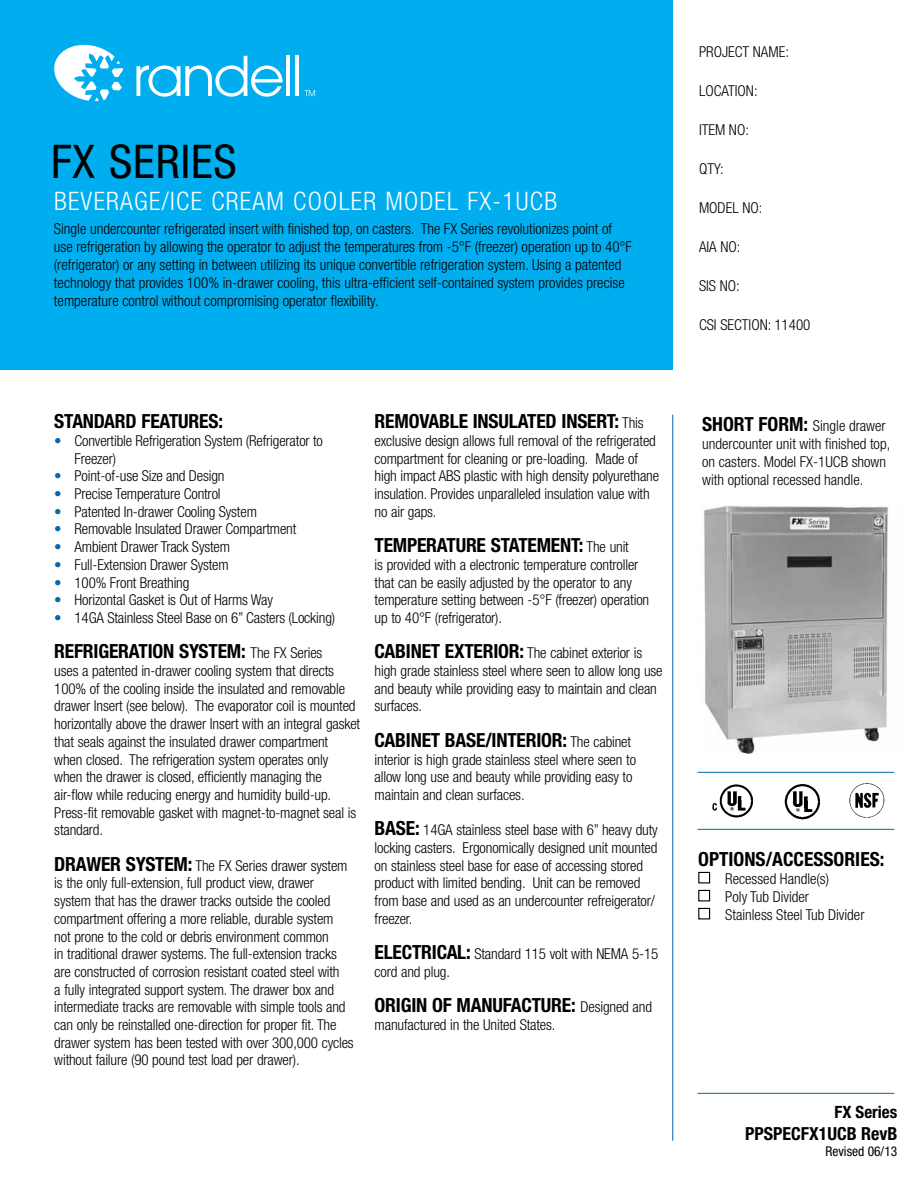
<style>
.page{position:relative;width:918px;height:1188px;background:#fff}
.page>*{position:absolute;margin:0;border:0;box-sizing:border-box;transform-origin:0 0}
.t1{font:condensed 46.5px "Helvetica Neue";letter-spacing:.02em;color:#000}
.t2{font:300 condensed 25.5px "Helvetica Neue";letter-spacing:.05em;color:#fff}
.t3{font:700 condensed 19.5px "Helvetica Neue";letter-spacing:-.01em;color:#000}
.t4{font:700 condensed 18px "Helvetica Neue";color:#000}
.t5{font:700 condensed 16.95px "Helvetica Neue";color:#000}
.t6{font:300 condensed 15px/17.7px "Helvetica Neue";letter-spacing:-.01em;color:#000}
.t7{font:condensed 13.5px "Helvetica Neue";color:#000}
.s1{color:#0069aa}
.s2{font-weight:300;font-size:15px}
.s3{font-weight:700;font-size:19.5px}
</style>
<div class="page">
<div style="left:0;top:0;width:673px;height:370px;background:#00aeef"></div>
<hr style="left:672px;top:415px;width:1px;height:726px;background:#0069aa">
<hr style="left:698px;top:1093px;width:196px;height:1px;background:#0069aa">
<svg style="left:54px;top:44px;width:69px;height:57px"></svg>
<svg style="left:136px;top:56px;width:147px;height:41px"></svg>
<hr style="left:286px;top:56px;width:4px;height:40px;background:#fff">
<hr style="left:295px;top:56px;width:4px;height:40px;background:#fff">
<svg style="left:305px;top:90px;width:10px;height:6px"></svg>
<div style="left:698px;top:872px;width:12px;height:11px;border:1px solid #000"></div>
<div style="left:698px;top:890px;width:12px;height:11px;border:1px solid #000"></div>
<div style="left:698px;top:908px;width:12px;height:11px;border:1px solid #000"></div>
<hr style="left:698px;top:829px;width:196px;height:1px;background:#0069aa">
<img style="left:849px;top:783px;width:36px;height:35px">
<img style="left:784px;top:784px;width:37px;height:36px">
<img style="left:712px;top:784px;width:41px;height:34px">
<hr style="left:698px;top:772px;width:196px;height:1px;background:#0069aa">
<img style="left:703px;top:506px;width:187px;height:248px">
<h1 class="t1" style="left:51px;top:134px;width:187px">FX SERIES</h1>
<h2 class="t2" style="left:54px;top:187px;width:505px">BEVERAGE/ICE CREAM COOLER MODEL FX-1UCB</h2>
<p class="t6" style="left:54px;top:220px;width:580px">Single undercounter refrigerated insert with finished top, on casters. The FX Series revolutionizes point of use refrigeration by allowing the operator to adjust the temperatures from -5°F (freezer) operation up to 40°F (refrigerator) or any setting in between utilizing its unique convertible refrigeration system. Using a patented technology that provides 100% in-drawer cooling, this ultra-efficient self-contained system provides precise temperature control without compromising operator flexibility.</p>
<h3 class="t3" style="left:54px;top:409px;width:170px">STANDARD FEATURES:</h3>
<p class="t6" style="left:75px;top:432px;width:250px;text-indent:-20px"><span class="s1">•</span> Convertible Refrigeration System (Refrigerator to<br>Freezer)</p>
<p class="t6" style="left:54px;top:467px;width:172px"><span class="s1">•</span> Point-of-use Size and Design</p>
<p class="t6" style="left:54px;top:485px;width:168px"><span class="s1">•</span> Precise Temperature Control</p>
<p class="t6" style="left:54px;top:502px;width:204px"><span class="s1">•</span> Patented In-drawer Cooling System</p>
<p class="t6" style="left:54px;top:520px;width:244px"><span class="s1">•</span> Removable Insulated Drawer Compartment</p>
<p class="t6" style="left:54px;top:538px;width:177px"><span class="s1">•</span> Ambient Drawer Track System</p>
<p class="t6" style="left:54px;top:556px;width:176px"><span class="s1">•</span> Full-Extension Drawer System</p>
<p class="t6" style="left:54px;top:573px;width:137px"><span class="s1">•</span> 100% Front Breathing</p>
<p class="t6" style="left:54px;top:591px;width:220px"><span class="s1">•</span> Horizontal Gasket is Out of Harms Way</p>
<p class="t6" style="left:54px;top:609px;width:282px"><span class="s1">•</span> 14GA Stainless Steel Base on 6” Casters (Locking)</p>
<h3 class="t3" style="left:54px;top:640px;width:270px">REFRIGERATION SYSTEM: <span class="s2">The FX Series</span></h3>
<p class="t6" style="left:54px;top:662px;width:307px">uses a patented in-drawer cooling system that directs 100% of the cooling inside the insulated and removable drawer Insert (see below). The evaporator coil is mounted horizontally above the drawer Insert with an integral gasket that seals against the insulated drawer compartment<br>when closed. The refrigeration system operates only<br>when the drawer is closed, efficiently managing the air-flow while reducing energy and humidity build-up.<br>Press-fit removable gasket with magnet-to-magnet seal is standard.</p>
<p class="t6" style="left:54px;top:856px;width:301px"><span class="s3">DRAWER SYSTEM:</span> The FX Series drawer system is the only full-extension, full product view, drawer system that has the drawer tracks outside the cooled compartment offering a more reliable, durable system<br>not prone to the cold or debris environment common<br>in traditional drawer systems. The full-extension tracks are constructed of corrosion resistant coated steel with<br>a fully integrated support system. The drawer box and intermediate tracks are removable with simple tools and can only be reinstalled one-direction for proper fit. The drawer system has been tested with over 300,000 cycles without failure (90 pound test load per drawer).</p>
<h3 class="t3" style="left:375px;top:409px;width:271px">REMOVABLE INSULATED INSERT: <span class="s2">This</span></h3>
<p class="t6" style="left:375px;top:432px;width:286px">exclusive design allows full removal of the refrigerated compartment for cleaning or pre-loading. Made of high impact ABS plastic with high density polyurethane insulation. Provides unparalleled insulation value with no air gaps.</p>
<h3 class="t3" style="left:375px;top:533px;width:256px">TEMPERATURE STATEMENT: <span class="s2">The unit</span></h3>
<p class="t6" style="left:375px;top:556px;width:276px">is provided with a electronic temperature controller that can be easily adjusted by the operator to any temperature setting between -5°F (freezer) operation up to 40°F (refrigerator).</p>
<p class="t6" style="left:375px;top:644px;width:289px"><span class="s3">CABINET EXTERIOR:</span> The cabinet exterior is high grade stainless steel where seen to allow long use and beauty while providing easy to maintain and clean surfaces.</p>
<h3 class="t3" style="left:375px;top:728px;width:258px">CABINET BASE/INTERIOR: <span class="s2">The cabinet</span></h3>
<p class="t6" style="left:375px;top:750px;width:263px">interior is high grade stainless steel where seen to allow long use and beauty while providing easy to maintain and clean surfaces.</p>
<p class="t6" style="left:375px;top:821px;width:285px"><span class="s3">BASE:</span> 14GA stainless steel base with 6” heavy duty locking casters. Ergonomically designed unit mounted on stainless steel base for ease of accessing stored product with limited bending. Unit can be removed from base and used as an undercounter refreigerator/ freezer.</p>
<p class="t6" style="left:375px;top:945px;width:285px"><span class="s3">ELECTRICAL:</span> Standard 115 volt with NEMA 5-15 cord and plug.</p>
<h3 class="t3" style="left:375px;top:994px;width:279px">ORIGIN OF MANUFACTURE: <span class="s2">Designed and</span></h3>
<p class="t6" style="left:375px;top:1016px;width:182px">manufactured in the United States.</p>
<p class="t6" style="left:699px;top:43px;width:91px">PROJECT NAME:</p>
<p class="t6" style="left:699px;top:82px;width:60px">LOCATION:</p>
<p class="t6" style="left:699px;top:121px;width:51px">ITEM NO:</p>
<p class="t6" style="left:699px;top:160px;width:26px">QTY:</p>
<p class="t6" style="left:699px;top:199px;width:65px">MODEL NO:</p>
<p class="t6" style="left:699px;top:238px;width:43px">AIA NO:</p>
<p class="t6" style="left:699px;top:277px;width:42px">SIS NO:</p>
<p class="t6" style="left:699px;top:316px;width:113px">CSI SECTION: 11400</p>
<p class="t6" style="left:702px;top:417px;width:190px"><span class="s3">SHORT FORM:</span> Single drawer undercounter unit with finished top, on casters. Model FX-1UCB shown with optional recessed handle.</p>
<h3 class="t3" style="left:698px;top:847px;width:188px">OPTIONS/ACCESSORIES:</h3>
<p class="t6" style="left:725px;top:869px;width:141px">Recessed Handle(s)<br>Poly Tub Divider<br>Stainless Steel Tub Divider</p>
<p class="t5" style="left:835px;top:1102px;width:64px">FX Series</p>
<p class="t4" style="left:745px;top:1122px;width:154px">PPSPECFX1UCB RevB</p>
<p class="t7" style="left:825px;top:1143px;width:73px">Revised 06/13</p>
</div>
